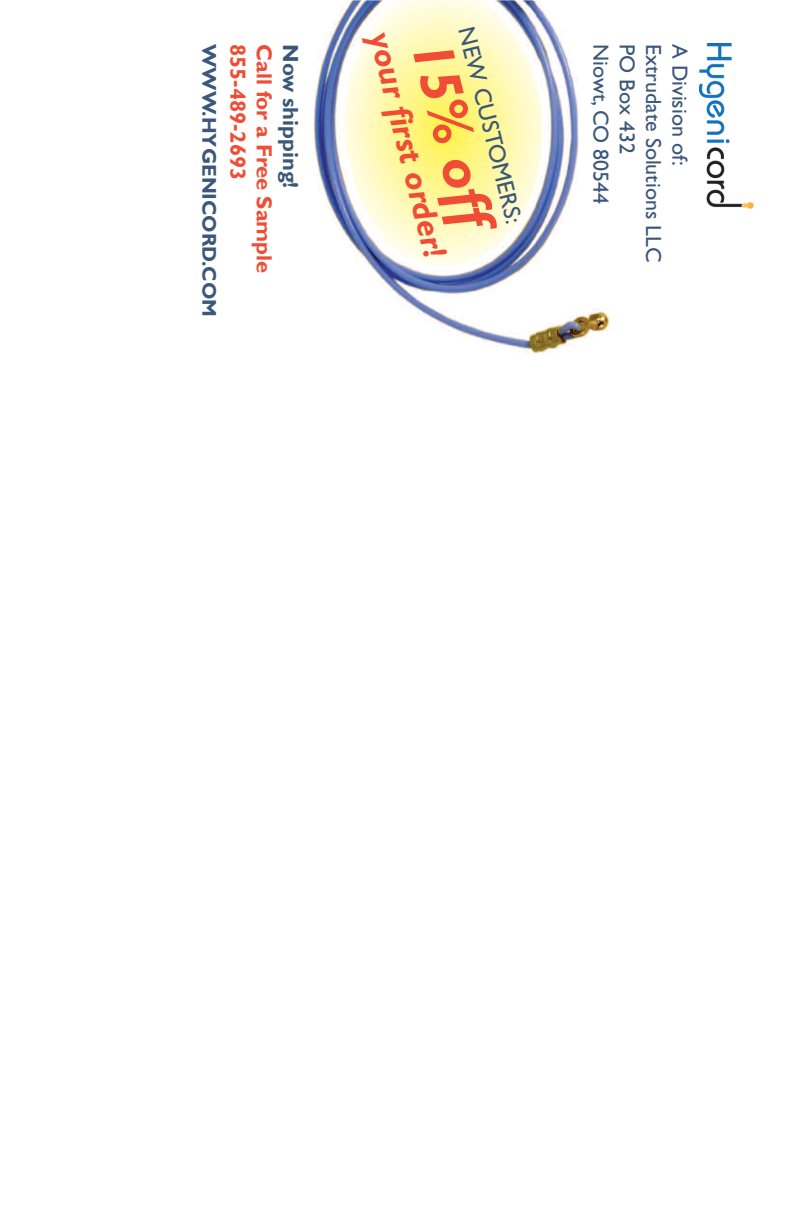
<style>
.page{position:relative;width:792px;height:1224px;background:#fff}
.page>*{position:absolute;margin:0;border:0;box-sizing:border-box;transform-origin:0 0}
.t1{font:italic 700 58.2px "Gill Sans";color:#ef4d35}
.t2{font:italic 700 34px "Gill Sans";color:#ef4d35}
.t3{font:24px "Gill Sans";color:#3b577a}
.t4{font:22px/26.4px "Gill Sans";color:#3b577a}
.t5{font:700 22px/26.4px "Gill Sans";color:#ef4d35}
.t6{font:700 22px "Gill Sans";color:#3b577a}
.t7{font:700 20px "Gill Sans";color:#3b577a}
</style>
<div class="page">
<img style="left:314px;top:0;width:296px;height:354px">
<img style="left:700px;top:44px;width:54px;height:165px">
<p class="t7" style="left:217px;top:44px;width:275px;rotate:90deg">WWW.HYGENICORD.COM</p>
<p class="t5" style="left:275px;top:44px;width:231px;rotate:90deg">Call for a Free Sample<br>855-489-2693</p>
<p class="t6" style="left:299px;top:44px;width:146px;rotate:90deg">Now shipping!</p>
<p class="t3" style="left:475px;top:25px;width:203px;rotate:76deg">NEW CUSTOMERS:</p>
<h2 class="t2" style="left:393px;top:29px;width:233px;rotate:76deg">your first order!</h2>
<h1 class="t1" style="left:451px;top:35px;width:193px;rotate:76deg">15% off</h1>
<p class="t4" style="left:691px;top:44px;width:220px;rotate:90deg">A Division of:<br>Extrudate Solutions LLC<br>PO Box 432<br>Niowt, CO 80544</p>
</div>
